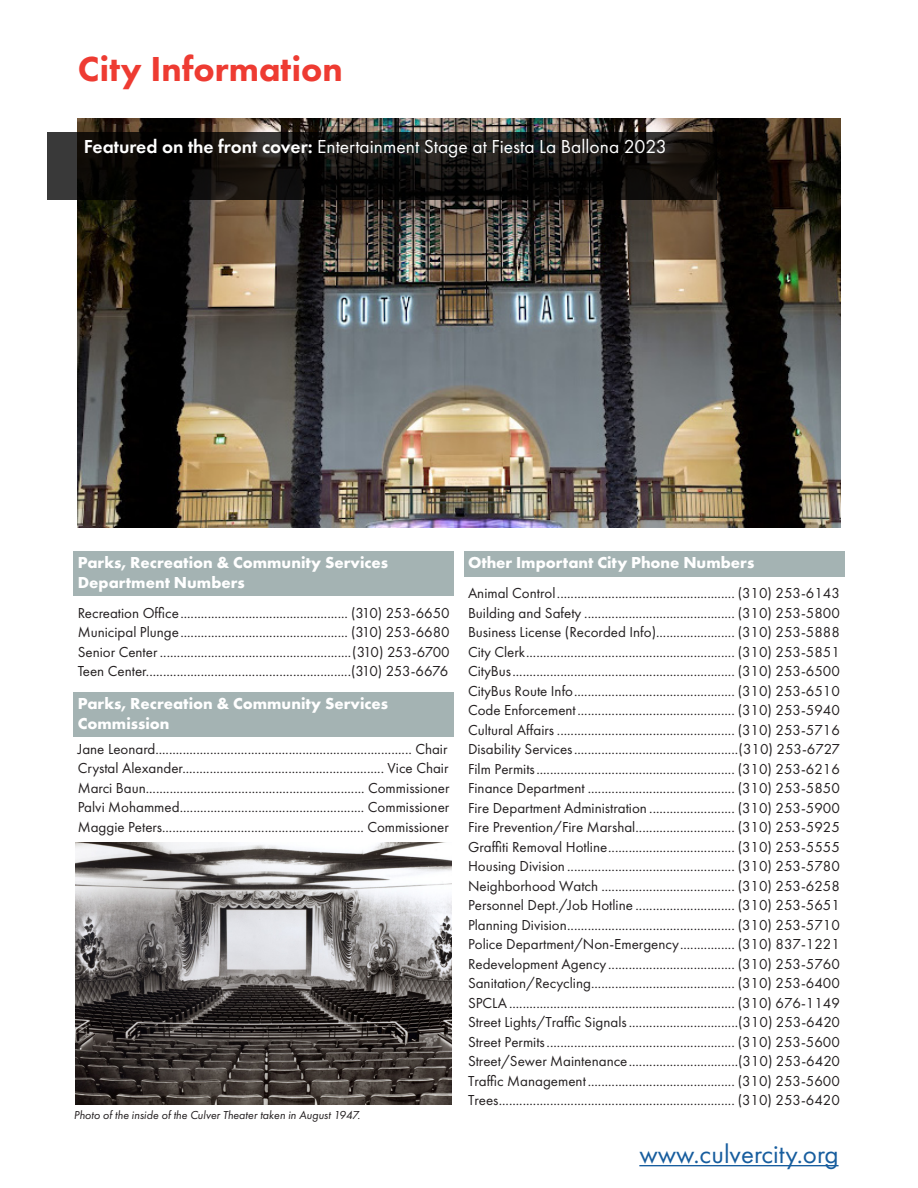
<style>
.page{position:relative;width:918px;height:1188px;background:#fff}
.page>*{position:absolute;margin:0;border:0;box-sizing:border-box;transform-origin:0 0}
.Section_Starter_for_Table_of_Contents{font:800 36px "Futura PT";color:#ee3b32}
.t1{font:27px "Futura PT";color:#175d9e}
.Class_Description{font:19.5px "Futura PT";color:#fff}
.Class_Name_-_City_Information{font:700 16.5px/19.8px "Futura PT";color:#fff}
.Leader_Lines_1{font:15px "Futura PT";color:#231f20}
.t2{font:italic 12px "Futura PT";color:#231f20}
.s1{font-weight:600}
</style>
<div class="page">
<img style="left:78px;top:118px;width:762px;height:409px">
<svg style="left:48px;top:132px;width:669px;height:68px;background:#12110f"></svg>
<div style="left:73px;top:551px;width:381px;height:45px;background:#a4b3b3"></div>
<div style="left:73px;top:692px;width:381px;height:45px;background:#a4b3b3"></div>
<div style="left:464px;top:551px;width:381px;height:25px;background:#a4b3b3"></div>
<hr style="left:639px;top:1165px;width:200px;height:1px;background:#175d9e">
<img style="left:76px;top:843px;width:376px;height:262px">
<h1 class="Section_Starter_for_Table_of_Contents" style="left:78px;top:47px;width:267px">City Information</h1>
<p class="Class_Description" style="left:84px;top:135px;width:584px"><span class="s1">Featured on the front cover:</span> Entertainment Stage at Fiesta La Ballona 2023</p>
<h2 class="Class_Name_-_City_Information" style="left:78px;top:552px;width:312px">Parks, Recreation &amp; Community Services<br>Department Numbers</h2>
<p class="Leader_Lines_1" style="left:78px;top:604px;width:374px">Recreation Office................................................. (310) 253-6650</p>
<p class="Leader_Lines_1" style="left:78px;top:624px;width:374px">Municipal Plunge................................................. (310) 253-6680</p>
<p class="Leader_Lines_1" style="left:78px;top:643px;width:374px">Senior Center ........................................................(310) 253-6700</p>
<p class="Leader_Lines_1" style="left:78px;top:663px;width:372px">Teen Center............................................................(310) 253-6676</p>
<h2 class="Class_Name_-_City_Information" style="left:78px;top:693px;width:312px">Parks, Recreation &amp; Community Services<br>Commission</h2>
<p class="Leader_Lines_1" style="left:78px;top:740px;width:371px">Jane Leonard........................................................................... Chair</p>
<p class="Leader_Lines_1" style="left:78px;top:759px;width:372px">Crystal Alexander........................................................... Vice Chair</p>
<p class="Leader_Lines_1" style="left:78px;top:779px;width:373px">Marci Baun................................................................ Commissioner</p>
<p class="Leader_Lines_1" style="left:78px;top:798px;width:373px">Palvi Mohammed...................................................... Commissioner</p>
<p class="Leader_Lines_1" style="left:78px;top:818px;width:373px">Maggie Peters........................................................... Commissioner</p>
<p class="t2" style="left:74px;top:1108px;width:288px">Photo of the inside of the Culver Theater taken in August 1947.</p>
<h2 class="Class_Name_-_City_Information" style="left:468px;top:552px;width:288px">Other Important City Phone Numbers</h2>
<p class="Leader_Lines_1" style="left:468px;top:584px;width:374px">Animal Control.................................................... (310) 253-6143</p>
<p class="Leader_Lines_1" style="left:468px;top:604px;width:374px">Building and Safety ............................................ (310) 253-5800</p>
<p class="Leader_Lines_1" style="left:468px;top:623px;width:374px">Business License (Recorded Info)....................... (310) 253-5888</p>
<p class="Leader_Lines_1" style="left:468px;top:643px;width:374px">City Clerk............................................................. (310) 253-5851</p>
<p class="Leader_Lines_1" style="left:468px;top:662px;width:374px">CityBus................................................................. (310) 253-6500</p>
<p class="Leader_Lines_1" style="left:468px;top:682px;width:374px">CityBus Route Info............................................... (310) 253-6510</p>
<p class="Leader_Lines_1" style="left:468px;top:701px;width:374px">Code Enforcement.............................................. (310) 253-5940</p>
<p class="Leader_Lines_1" style="left:468px;top:721px;width:374px">Cultural Affairs .................................................... (310) 253-5716</p>
<p class="Leader_Lines_1" style="left:468px;top:740px;width:373px">Disability Services................................................(310) 253-6727</p>
<p class="Leader_Lines_1" style="left:468px;top:760px;width:374px">Film Permits.......................................................... (310) 253-6216</p>
<p class="Leader_Lines_1" style="left:468px;top:779px;width:374px">Finance Department ........................................... (310) 253-5850</p>
<p class="Leader_Lines_1" style="left:468px;top:799px;width:374px">Fire Department Administration ......................... (310) 253-5900</p>
<p class="Leader_Lines_1" style="left:468px;top:818px;width:374px">Fire Prevention/Fire Marshal............................. (310) 253-5925</p>
<p class="Leader_Lines_1" style="left:468px;top:838px;width:374px">Graffiti Removal Hotline..................................... (310) 253-5555</p>
<p class="Leader_Lines_1" style="left:468px;top:857px;width:374px">Housing Division ................................................. (310) 253-5780</p>
<p class="Leader_Lines_1" style="left:468px;top:877px;width:374px">Neighborhood Watch ....................................... (310) 253-6258</p>
<p class="Leader_Lines_1" style="left:468px;top:896px;width:374px">Personnel Dept./Job Hotline ............................. (310) 253-5651</p>
<p class="Leader_Lines_1" style="left:468px;top:916px;width:374px">Planning Division................................................. (310) 253-5710</p>
<p class="Leader_Lines_1" style="left:468px;top:935px;width:374px">Police Department/Non-Emergency................ (310) 837-1221</p>
<p class="Leader_Lines_1" style="left:468px;top:955px;width:374px">Redevelopment Agency..................................... (310) 253-5760</p>
<p class="Leader_Lines_1" style="left:468px;top:974px;width:374px">Sanitation/Recycling.......................................... (310) 253-6400</p>
<p class="Leader_Lines_1" style="left:468px;top:994px;width:374px">SPCLA.................................................................. (310) 676-1149</p>
<p class="Leader_Lines_1" style="left:468px;top:1013px;width:373px">Street Lights/Traffic Signals................................(310) 253-6420</p>
<p class="Leader_Lines_1" style="left:468px;top:1033px;width:374px">Street Permits....................................................... (310) 253-5600</p>
<p class="Leader_Lines_1" style="left:468px;top:1052px;width:373px">Street/Sewer Maintenance................................(310) 253-6420</p>
<p class="Leader_Lines_1" style="left:468px;top:1072px;width:374px">Traffic Management ........................................... (310) 253-5600</p>
<p class="Leader_Lines_1" style="left:468px;top:1091px;width:374px">Trees..................................................................... (310) 253-6420</p>
<h2 class="t1" style="left:639px;top:1138px;width:201px">www.culvercity.org</h2>
</div>
